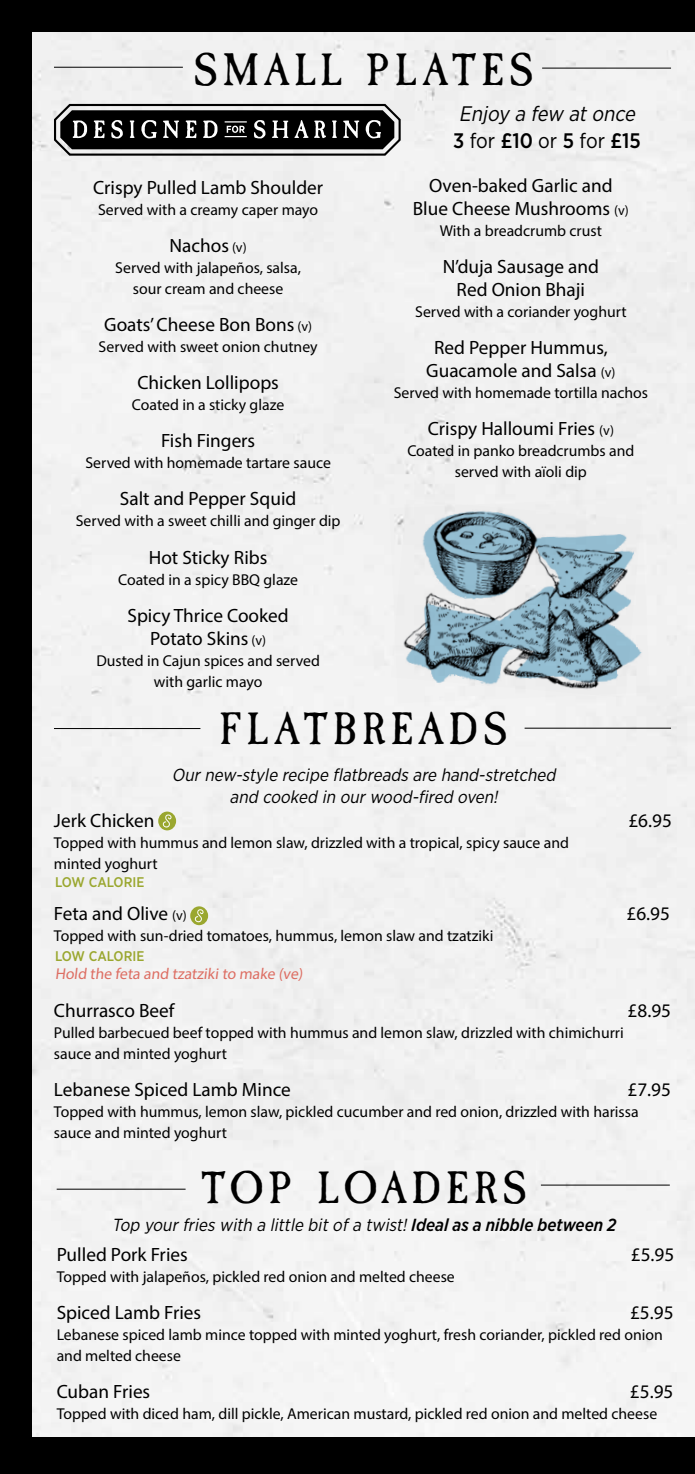
<style>
.page{position:relative;width:695px;height:1474px;background:#fff}
.page>*{position:absolute;margin:0;border:0;box-sizing:border-box;transform-origin:0 0}
.t1{font:47.25px "Caslon Antique";letter-spacing:.1em;color:#000}
.t2{font:italic 21px/26.2px "Gotham Narrow";color:#000}
.t3{font:19.25px/23.1px "Myriad Pro";color:#000;text-align:center}
.t4{font:italic 17.5px/22.8px "Gotham Narrow";color:#000;text-align:center}
.t5{font:15.75px/21px "Myriad Pro";color:#000}
.t6{font:15.75px "Myriad Pro";color:#dd6e63}
.t7{font:500 14px "Gotham Narrow";color:#9aa72f}
.s1{font-weight:500;font-style:normal}
.s2{font-style:normal}
.s3{font-size:14px}
.s4{font-weight:500}
</style>
<div class="page">
<div style="left:0;top:0;width:694px;height:1473px;background:#000"></div>
<div style="left:33px;top:33px;width:661px;height:1402px;background:#f1f1f1"></div>
<svg style="left:52px;top:102px;width:350px;height:56px"></svg>
<hr style="left:54px;top:67px;width:129px;height:1px;background:#000">
<hr style="left:542px;top:68px;width:129px;height:1px;background:#000">
<hr style="left:54px;top:728px;width:146px;height:1px;background:#000">
<hr style="left:524px;top:727px;width:147px;height:1px;background:#000">
<svg style="left:190px;top:906px;width:18px;height:19px"></svg>
<svg style="left:193px;top:908px;width:11px;height:16px"></svg>
<hr style="left:57px;top:1188px;width:128px;height:1px;background:#000">
<hr style="left:541px;top:1184px;width:128px;height:1px;background:#000">
<div style="left:389px;top:497px;width:260px;height:206px;background:#f1f1f1"></div>
<img style="left:391px;top:499px;width:250px;height:198px">
<svg style="left:158px;top:811px;width:18px;height:19px"></svg>
<svg style="left:161px;top:814px;width:11px;height:15px"></svg>
<h1 class="t1" style="left:193px;top:43px;width:342px">SMALL PLATES</h1>
<h2 class="t2" style="left:453px;top:100px;width:189px">Enjoy a few atonce<br><span class="s1">3</span> <span class="s2">for</span> <span class="s1">£10</span> <span class="s2">or</span> <span class="s1">5</span> <span class="s2">for</span> <span class="s1">£15</span></h2>
<p class="t3" style="left:93px;top:175px;width:231px">Crispy Pulled Lamb Shoulder</p>
<p class="t5" style="left:98px;top:199px;width:222px">Served with a creamy caper mayo</p>
<p class="t3" style="left:169px;top:233px;width:79px">Nachos <span class="s3">(v)</span></p>
<p class="t5" style="left:115px;top:257px;width:187px;text-align:center">Served with jalapeños, salsa, sour cream and cheese</p>
<p class="t3" style="left:104px;top:313px;width:209px">Goats’ Cheese Bon Bons <span class="s3">(v)</span></p>
<p class="t5" style="left:99px;top:336px;width:220px">Served with sweet onion chutney</p>
<p class="t3" style="left:137px;top:371px;width:143px">Chicken Lollipops</p>
<p class="t5" style="left:132px;top:394px;width:154px">Coated in a sticky glaze</p>
<p class="t3" style="left:161px;top:429px;width:96px">Fish Fingers</p>
<p class="t5" style="left:85px;top:452px;width:247px">Served with homemade tartare sauce</p>
<p class="t3" style="left:120px;top:487px;width:178px">Salt and Pepper Squid</p>
<p class="t5" style="left:76px;top:510px;width:266px">Served with a sweet chilli and ginger dip</p>
<p class="t3" style="left:149px;top:545px;width:120px">Hot Sticky Ribs</p>
<p class="t5" style="left:118px;top:568px;width:181px">Coated in a spicy BBQ glaze</p>
<p class="t3" style="left:127px;top:603px;width:163px">Spicy Thrice Cooked<br>Potato Skins <span class="s3">(v)</span></p>
<p class="t5" style="left:96px;top:649px;width:225px;text-align:center">Dusted in Cajun spices and served with garlic mayo</p>
<h1 class="t1" style="left:219px;top:701px;width:289px">FLATBREADS</h1>
<p class="t4" style="left:172px;top:762px;width:389px">Ournew-style recipe flatbreadsare hand-stretched and cooked in ourwood-fired oven!</p>
<p class="t3" style="left:54px;top:808px;width:102px">Jerk Chicken</p>
<p class="t3" style="left:628px;top:808px;width:45px">£6.95</p>
<p class="t5" style="left:54px;top:832px;width:516px">Topped with hummus and lemon slaw, drizzled with a tropical, spicy sauce and minted yoghurt</p>
<p class="t3" style="left:54px;top:901px;width:134px">Feta and Olive <span class="s3">(v)</span></p>
<p class="t3" style="left:626px;top:901px;width:45px">£6.95</p>
<p class="t5" style="left:54px;top:925px;width:441px">Topped with sun-dried tomatoes, hummus, lemon slaw and tzatziki</p>
<p class="t3" style="left:413px;top:173px;width:217px">Oven-baked Garlic and<br>Blue Cheese Mushrooms <span class="s3">(v)</span></p>
<p class="t5" style="left:440px;top:220px;width:163px">With a breadcrumb crust</p>
<p class="t3" style="left:442px;top:254px;width:158px">N’duja Sausage and<br>Red Onion Bhaji</p>
<p class="t5" style="left:415px;top:301px;width:213px">Served with a coriander yoghurt</p>
<p class="t3" style="left:426px;top:336px;width:191px">Red Pepper Hummus,<br>Guacamole and Salsa <span class="s3">(v)</span></p>
<p class="t5" style="left:393px;top:382px;width:256px">Served with homemade tortilla nachos</p>
<p class="t3" style="left:427px;top:417px;width:188px">Crispy Halloumi Fries <span class="s3">(v)</span></p>
<p class="t5" style="left:407px;top:440px;width:228px;text-align:center">Coated in panko breadcrumbs and served with aïoli dip</p>
<p class="t7" style="left:55px;top:872px;width:91px">LOW CALORIE</p>
<p class="t7" style="left:55px;top:946px;width:91px">LOW CALORIE</p>
<p class="t6" style="left:55px;top:963px;width:251px">Hold the feta and tzatziki to make (ve)</p>
<p class="t3" style="left:54px;top:998px;width:122px">Churrasco Beef</p>
<p class="t3" style="left:627px;top:998px;width:45px">£8.95</p>
<p class="t5" style="left:54px;top:1021px;width:571px">Pulled barbecued beef topped with hummus and lemon slaw, drizzled with chimichurri sauce and minted yoghurt</p>
<p class="t3" style="left:54px;top:1077px;width:238px">Lebanese Spiced Lamb Mince</p>
<p class="t3" style="left:627px;top:1077px;width:45px">£7.95</p>
<p class="t5" style="left:54px;top:1100px;width:586px">Topped with hummus, lemon slaw, pickled cucumber and red onion, drizzled with harissa sauce and minted yoghurt</p>
<h1 class="t1" style="left:201px;top:1160px;width:327px">TOP LOADERS</h1>
<p class="t4" style="left:112px;top:1213px;width:506px">Top yourfrieswith a little bitofa twist!<span class="s4">Ide a l as a n ib b le b e t we e n 2</span></p>
<p class="t3" style="left:57px;top:1242px;width:133px">Pulled Pork Fries</p>
<p class="t3" style="left:630px;top:1242px;width:45px">£5.95</p>
<p class="t5" style="left:57px;top:1265px;width:399px">Topped with jalapeños, pickled red onion and melted cheese</p>
<p class="t3" style="left:57px;top:1300px;width:146px">Spiced Lamb Fries</p>
<p class="t3" style="left:630px;top:1300px;width:45px">£5.95</p>
<p class="t5" style="left:57px;top:1323px;width:607px">Lebanese spiced lamb mince topped with minted yoghurt, fresh coriander, pickled red onion and melted cheese</p>
<p class="t3" style="left:57px;top:1379px;width:95px">Cuban Fries</p>
<p class="t3" style="left:629px;top:1379px;width:45px">£5.95</p>
<p class="t5" style="left:57px;top:1402px;width:602px">Topped with diced ham, dill pickle, American mustard, pickled red onion and melted cheese</p>
</div>
